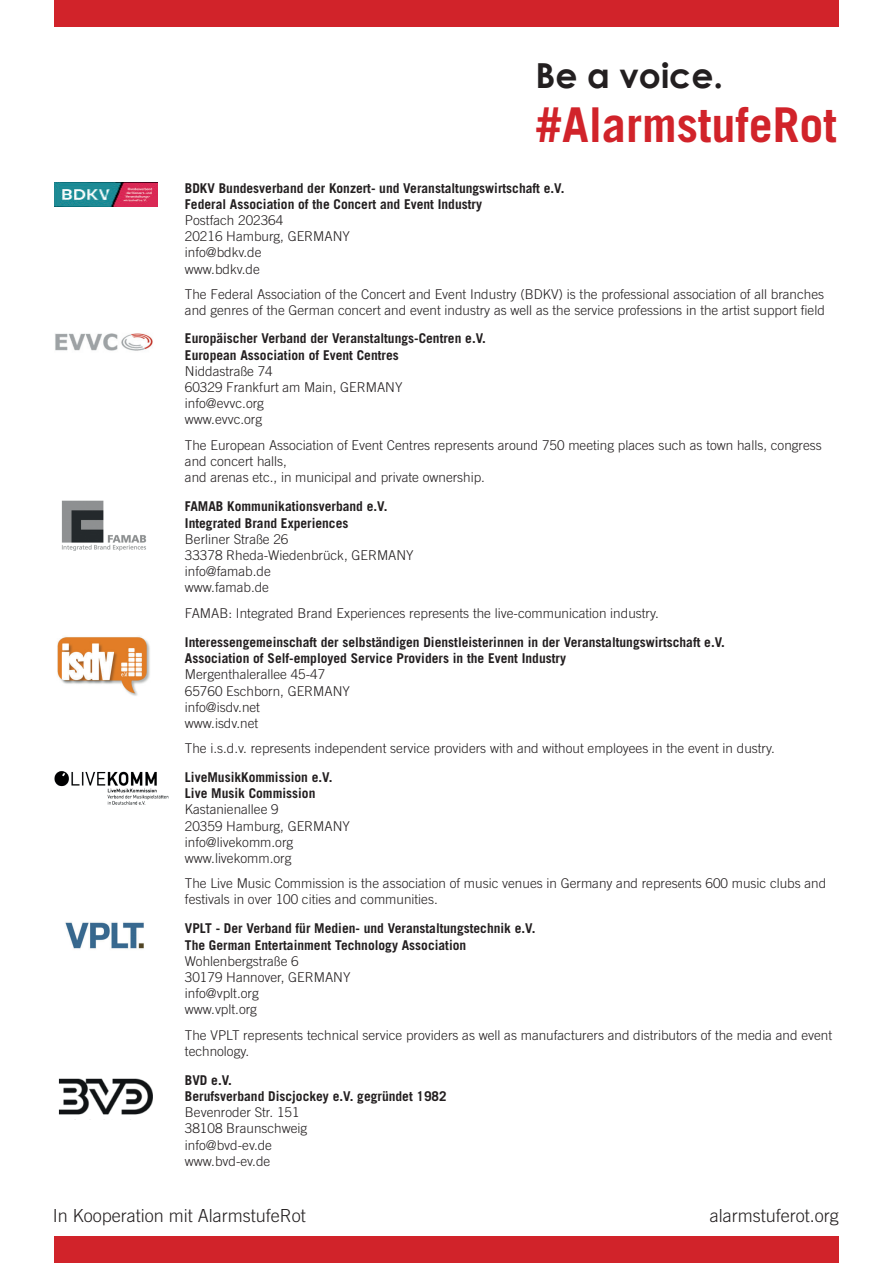
<style>
.page{position:relative;width:893px;height:1263px;background:#fff}
.page>*{position:absolute;margin:0;border:0;box-sizing:border-box;transform-origin:0 0}
.t1{font:700 48px "Trade Gothic LT Std";color:#d1232a}
.t2{font:700 34.5px "Century Gothic";color:#231f20}
.t3{font:300 18px "Trade Gothic LT Std";color:#231f20}
.t4{font:300 13.5px/16.2px "Trade Gothic LT Std";color:#231f20}
.t5{font:700 13.5px/16.2px "Trade Gothic LT Std";color:#231f20}
</style>
<div class="page">
<div style="left:54px;top:1236px;width:785px;height:27px;background:#d1232a"></div>
<div style="left:54px;top:0;width:785px;height:27px;background:#d1232a"></div>
<img style="left:61px;top:500px;width:86px;height:51px">
<img style="left:65px;top:922px;width:79px;height:27px">
<img style="left:57px;top:636px;width:93px;height:60px">
<img style="left:55px;top:333px;width:98px;height:18px">
<img style="left:54px;top:183px;width:104px;height:23px">
<img style="left:54px;top:771px;width:114px;height:34px">
<img style="left:58px;top:1078px;width:95px;height:42px">
<h2 class="t2" style="left:535px;top:49px;width:189px">Be a voice.</h2>
<h1 class="t1" style="left:535px;top:95px;width:303px">#AlarmstufeRot</h1>
<p class="t5" style="left:185px;top:179px;width:381px">BDKV Bundesverband der Konzert- und Veranstaltungswirtschaft e.V.<br>Federal Association of the Concert and Event Industry</p>
<p class="t4" style="left:185px;top:212px;width:167px">Postfach 202364<br>20216 Hamburg, GERMANY info@bdkv.de<br>www.bdkv.de</p>
<p class="t4" style="left:185px;top:286px;width:641px">The Federal Association of the Concert and Event Industry (BDKV) is the professional association of all branches and genres of the German concert and event industry as well as the service professions in the artist support field</p>
<p class="t5" style="left:185px;top:330px;width:303px">Europäischer Verband der Veranstaltungs-Centren e.V.<br>European Association of Event Centres</p>
<p class="t4" style="left:185px;top:363px;width:219px">Niddastraße 74<br>60329 Frankfurt am Main, GERMANY info@evvc.org<br>www.evvc.org</p>
<p class="t4" style="left:185px;top:436px;width:638px">The European Association of Event Centres represents around 750 meeting places such as town halls, congress and concert halls,<br>and arenas etc., in municipal and private ownership.</p>
<p class="t5" style="left:185px;top:498px;width:204px">FAMAB Kommunikationsverband e.V.<br>Integrated Brand Experiences</p>
<p class="t4" style="left:185px;top:531px;width:230px">Berliner Straße 26<br>33378 Rheda-Wiedenbrück, GERMANY info@famab.de<br>www.famab.de</p>
<p class="t4" style="left:185px;top:605px;width:475px">FAMAB: Integrated Brand Experiences represents the live-communication industry.</p>
<p class="t5" style="left:185px;top:634px;width:542px">Interessengemeinschaft der selbständigen Dienstleisterinnen in der Veranstaltungswirtschaft e.V.<br>Association of Self-employed Service Providers in the Event Industry</p>
<p class="t4" style="left:185px;top:666px;width:167px">Mergenthalerallee 45-47<br>65760 Eschborn, GERMANY info@isdv.net<br>www.isdv.net</p>
<p class="t4" style="left:185px;top:740px;width:591px">The i.s.d.v. represents independent service providers with and without employees in the event in dustry.</p>
<p class="t5" style="left:185px;top:769px;width:149px">LiveMusikKommission e.V.<br>Live Musik Commission</p>
<p class="t4" style="left:185px;top:801px;width:167px">Kastanienallee 9<br>20359 Hamburg, GERMANY info@livekomm.org www.livekomm.org</p>
<p class="t4" style="left:185px;top:875px;width:643px">The Live Music Commission is the association of music venues in Germany and represents 600 music clubs and festivals in over 100 cities and communities.</p>
<p class="t5" style="left:185px;top:920px;width:352px">VPLT - Der Verband für Medien- und Veranstaltungstechnik e.V.<br>The German Entertainment Technology Association</p>
<p class="t4" style="left:185px;top:953px;width:167px">Wohlenbergstraße 6<br>30179 Hannover, GERMANY info@vplt.org<br>www.vplt.org</p>
<p class="t4" style="left:185px;top:1026px;width:649px">The VPLT represents technical service providers as well as manufacturers and distributors of the media and event technology.</p>
<p class="t5" style="left:185px;top:1072px;width:263px">BVD e.V.<br>Berufsverband Discjockey e.V. gegründet 1982</p>
<p class="t4" style="left:185px;top:1104px;width:124px">Bevenroder Str. 151<br>38108 Braunschweig info@bvd-ev.de www.bvd-ev.de</p>
<h3 class="t3" style="left:53px;top:1205px;width:255px">In Kooperation mit AlarmstufeRot</h3>
<h3 class="t3" style="left:710px;top:1205px;width:130px">alarmstuferot.org</h3>
</div>
